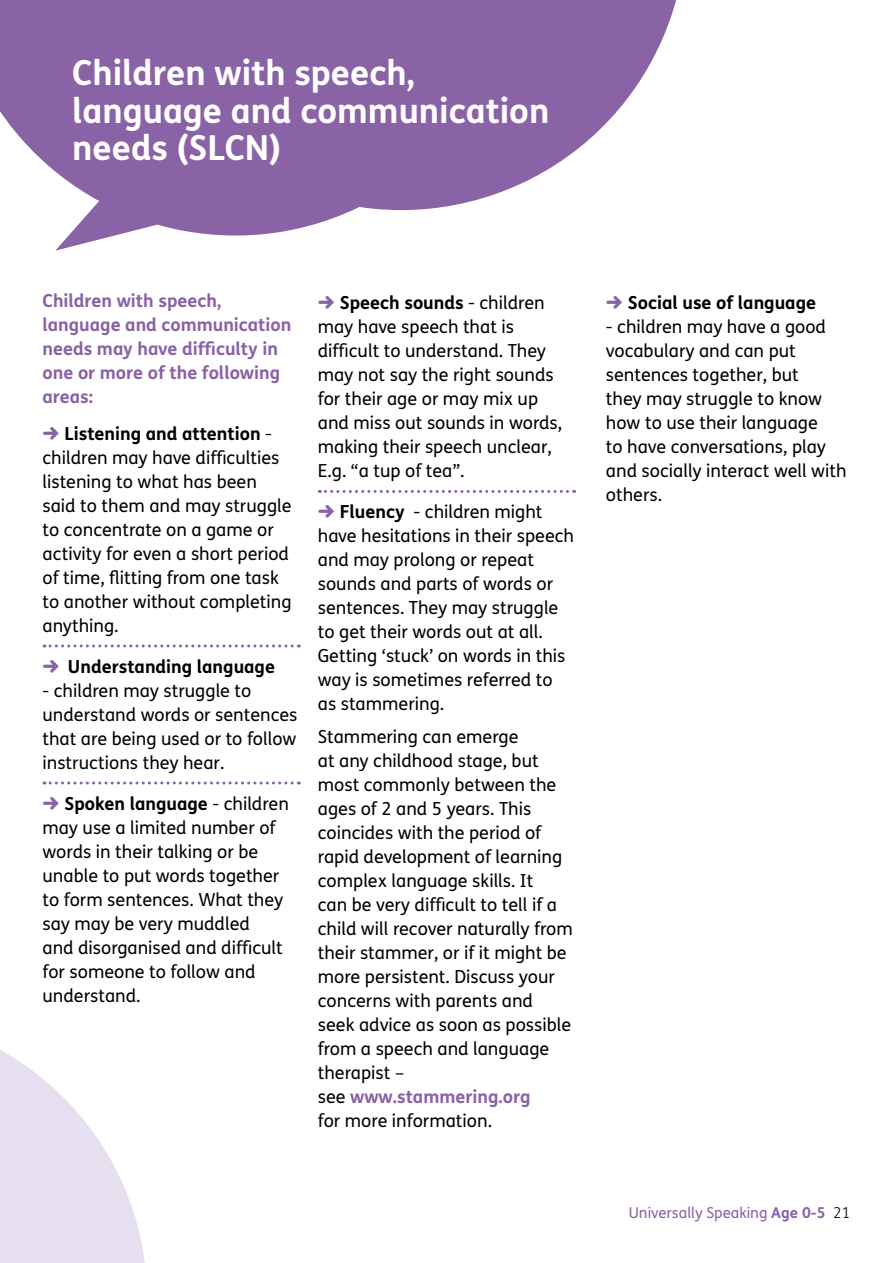
<style>
.page{position:relative;width:893px;height:1263px;background:#fff}
.page>*{position:absolute;margin:0;border:0;box-sizing:border-box;transform-origin:0 0}
.t1{font:700 34.5px/37.5px "FS Me";color:#fff}
.t2{font:18px/24px "FS Me";color:#000}
.t3{font:700 18px/24px "FS Me";color:#8a62a6}
.t4{font:700 18px "FS Me";color:#000}
.t5{font:15px "FS Me";color:#8a62a6}
.s1{font-family:"Click Bits Arrows 1";font-size:21px;color:#8a62a6}
.s2{font-weight:700}
.s3{font-family:"Click Bits Arrows 1";font-weight:400;font-size:21px;color:#8a62a6}
.s4{font-weight:700;color:#8a62a6}
.s5{font-weight:300;color:#000}
</style>
<div class="page">
<svg style="left:545px;top:0;width:131px;height:171px;fill:#8a62a6"></svg>
<svg style="left:0;top:0;width:545px;height:251px;fill:#8a62a6"></svg>
<svg style="left:44px;top:644px;width:255px;height:3px"></svg>
<svg style="left:44px;top:781px;width:255px;height:3px"></svg>
<svg style="left:319px;top:490px;width:256px;height:3px"></svg>
<svg style="left:0;top:1050px;width:145px;height:213px"></svg>
<h1 class="t1" style="left:72px;top:53px;width:478px">Children with speech, language and communication needs (SLCN)</h1>
<p class="t3" style="left:43px;top:288px;width:250px">Children with speech, language and communication needs may have difficulty in one or more of the following areas:</p>
<p class="t2" style="left:43px;top:421px;width:251px"><span class="s1">5</span> <span class="s2">Listening and attention</span> - children may have difficulties listening to what has been said to them and may struggle to concentrate on a game or activity for even a short period of time, flitting from one task to another without completing anything.</p>
<p class="t4" style="left:43px;top:652px;width:234px"><span class="s3">5</span> Understanding language</p>
<p class="t2" style="left:43px;top:678px;width:256px">- children may struggle to understand words or sentences that are being used or to follow instructions they hear.</p>
<p class="t2" style="left:43px;top:791px;width:248px"><span class="s1">5</span> <span class="s2">Spoken language</span> - children may use a limited number of words in their talking or be unable to put words together to form sentences. What they say may be very muddled<br>and disorganised and difficult for someone to follow and understand.</p>
<p class="t2" style="left:318px;top:290px;width:246px"><span class="s1">5</span> <span class="s2">Speech sounds</span> - children may have speech that is difficult to understand. They may not say the right sounds for their age or may mix up and miss out sounds in words, making their speech unclear,<br>E.g. “a tup of tea”.</p>
<p class="t2" style="left:318px;top:499px;width:258px"><span class="s1">5</span> <span class="s2">Fluency</span> - children might have hesitations in their speech and may prolong or repeat sounds and parts of words or sentences. They may struggle to get their words out at all.<br>Getting ‘stuck’ on words in this way is sometimes referred to as stammering.</p>
<p class="t2" style="left:318px;top:724px;width:257px">Stammering can emerge<br>at any childhood stage, but most commonly between the ages of 2 and 5 years. This coincides with the period of rapid development of learning complex language skills. It<br>can be very difficult to tell if a child will recover naturally from their stammer, or if it might be more persistent. Discuss your concerns with parents and seek advice as soon as possible from a speech and language therapist –<br>see <span class="s4">www.stammering.org<br></span>for more information.</p>
<p class="t4" style="left:606px;top:289px;width:212px"><span class="s3">5</span> Social use of language</p>
<p class="t2" style="left:606px;top:314px;width:242px">- children may have a good vocabulary and can put sentences together, but<br>they may struggle to know how to use their language<br>to have conversations, play and socially interact well with others.</p>
<p class="t5" style="left:629px;top:1202px;width:223px">Universally Speaking <span class="s2">Age 0-5</span> <span class="s5">21</span></p>
</div>
